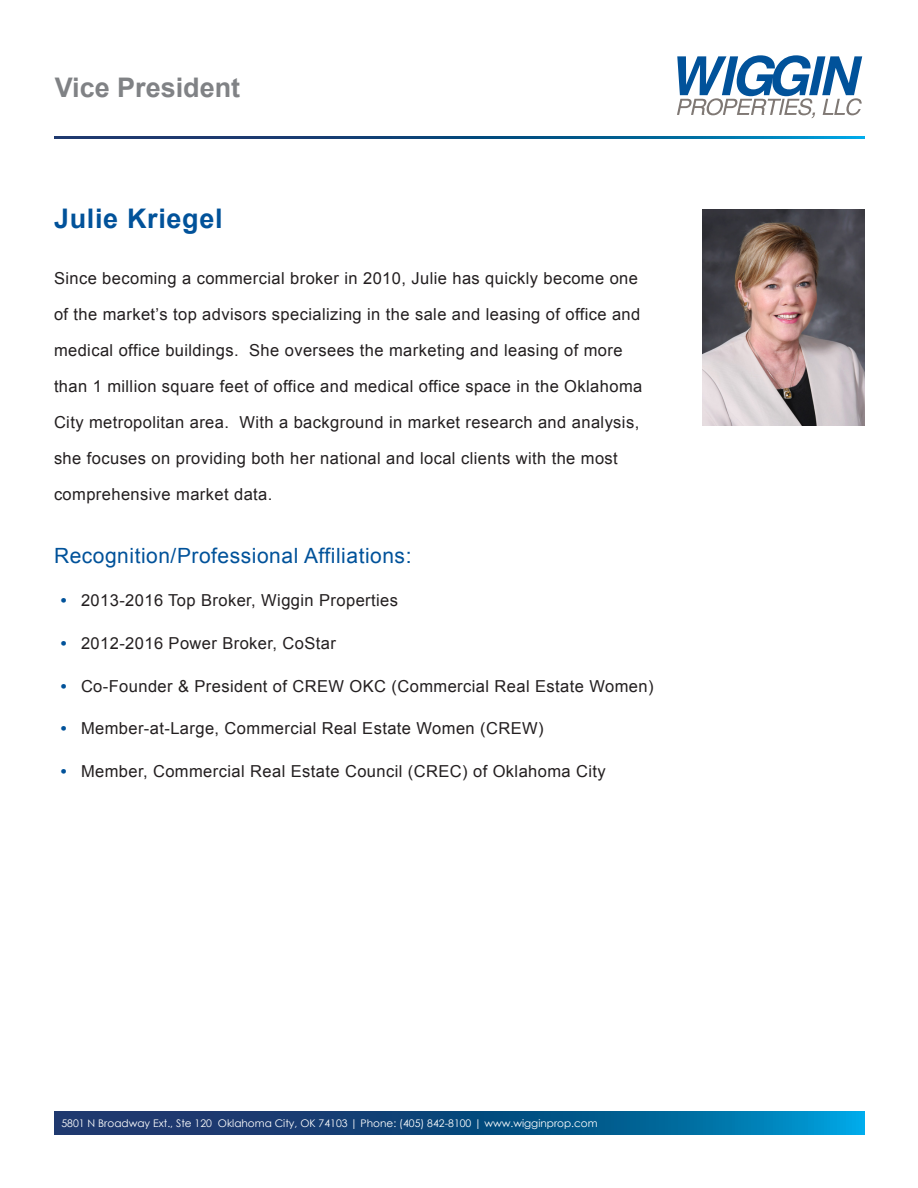
<style>
.page{position:relative;width:918px;height:1188px;background:#fff}
.page>*{position:absolute;margin:0;border:0;box-sizing:border-box;transform-origin:0 0}
.t1{font:700 27px "Arial";color:#808285}
.t2{font:700 27px "Arial";letter-spacing:.025em;color:#01529a}
.t3{font:21px "Arial";letter-spacing:.025em;color:#01529a}
.t4{font:16.5px/36px "Arial";letter-spacing:.025em;color:#231f20}
.t5{font:10.5px "Century Gothic";color:#fff}
.s1{font-weight:700;color:#01529a}
</style>
<div class="page">
<svg style="left:55px;top:1111px;width:810px;height:23px;background:#0c558a"></svg>
<svg style="left:55px;top:136px;width:810px;height:3px;background:#0c558a"></svg>
<svg style="left:677px;top:55px;width:185px;height:63px"></svg>
<img style="left:703px;top:210px;width:162px;height:216px">
<p class="t1" style="left:55px;top:69px;width:187px">Vice President</p>
<p class="t2" style="left:54px;top:201px;width:170px">Julie Kriegel</p>
<p class="t4" style="left:54px;top:261px;width:590px">Since becoming a commercial broker in 2010, Julie has quickly become one of the market’s top advisors specializing in the sale and leasing of office and medical office buildings. She oversees the marketing and leasing of more than 1 million square feet of office and medical office space in the Oklahoma City metropolitan area. With a background in market research and analysis, she focuses on providing both her national and local clients with the most comprehensive market data.</p>
<p class="t3" style="left:54px;top:542px;width:359px">Recognition/Professional Affiliations:</p>
<p class="t4" style="left:61px;top:582px;width:339px"><span class="s1">•</span> 2013-2016 Top Broker, Wiggin Properties</p>
<p class="t4" style="left:61px;top:625px;width:277px"><span class="s1">•</span> 2012-2016 Power Broker, CoStar</p>
<p class="t4" style="left:61px;top:668px;width:594px"><span class="s1">•</span> Co-Founder &amp; President of CREW OKC (Commercial Real Estate Women)</p>
<p class="t4" style="left:61px;top:711px;width:484px"><span class="s1">•</span> Member-at-Large, Commercial Real Estate Women (CREW)</p>
<p class="t4" style="left:61px;top:753px;width:547px"><span class="s1">•</span> Member, Commercial Real Estate Council (CREC) of Oklahoma City</p>
<p class="t5" style="left:61px;top:1116px;width:538px">5801 N Broadway Ext., Ste 120 Oklahoma City, OK 74103 | Phone: (405) 842-8100 | www.wigginprop.com</p>
</div>
